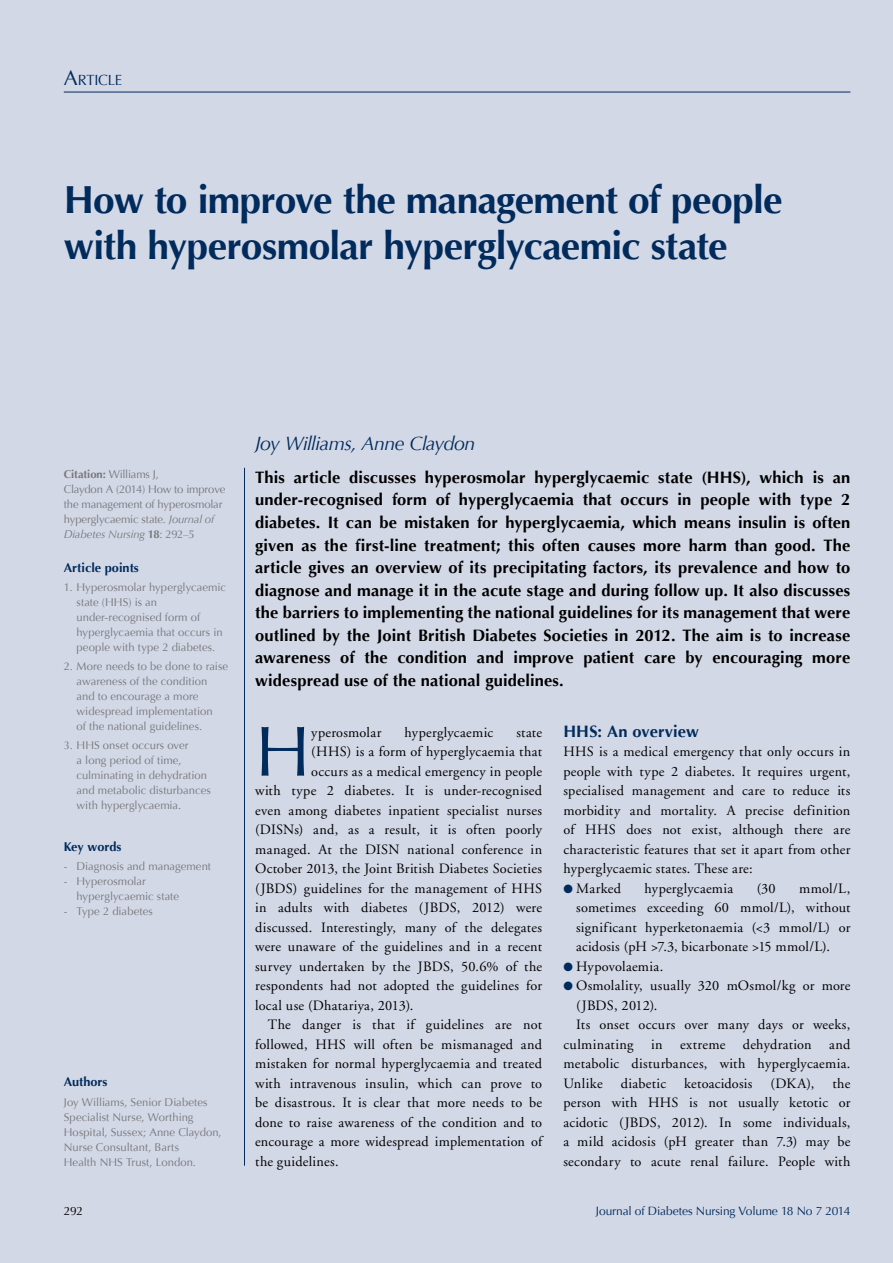
<style>
.page{position:relative;width:893px;height:1263px;background:#d3d8e6}
.page>*{position:absolute;margin:0;border:0;box-sizing:border-box;transform-origin:0 0}
.t1{font:71.25px "Optima";color:#002b5c}
.t2{font:700 39px/46.5px "Optima";letter-spacing:-.02em;color:#002b5c}
.t3{font:italic 19.5px "Optima";letter-spacing:-.03em;color:#002b5c}
.t4{font:700 16.5px/22.5px "Optima";letter-spacing:.01em;color:#000;text-align:justify}
.t5{font:700 16.5px "Optima";letter-spacing:.005em;color:#002b5c}
.t6{font:14.7px "Optima";letter-spacing:-.02em;color:#002b5c}
.t7{font:14.25px/19.5px "Adobe Garamond";letter-spacing:.02em;color:#000;text-align:justify}
.t8{font:700 12.75px "Optima";color:#002b5c}
.t9{font:12px "Optima";letter-spacing:-.015em;color:#002b5c}
.t10{font:12px "Optima";color:#000}
.t11{font:11.25px/15px "Optima";color:#77787b}
.s1{font-size:21px}
.s2{font-weight:700}
.s3{font-style:italic}
.s4{color:#002b5c}
</style>
<div class="page">
<hr style="left:64px;top:92px;width:786px;height:1px;background:#002b5c">
<hr style="left:244px;top:468px;width:1px;height:698px;background:#002b5c">
<p class="t6" style="left:64px;top:72px;width:60px"><span class="s1">A</span>RTICLE</p>
<h2 class="t2" style="left:64px;top:177px;width:720px">How to improve the management of people with hyperosmolar hyperglycaemic state</h2>
<p class="t11" style="left:64px;top:467px;width:163px"><span class="s2">Citation:</span> Williams J,<br>Claydon A (2014) How to improve the management of hyperosmolar hyperglycaemic state. <span class="s3">Journal of<br>Diabetes Nursing</span> <span class="s2">18</span>: 292–5</p>
<p class="t8" style="left:64px;top:560px;width:77px">Article points</p>
<p class="t11" style="left:77px;top:580px;width:151px;text-indent:-13px">1. Hyperosmolar hyperglycaemic state (HHS) is an under-recognised form of hyperglycaemia that occurs in people with type 2 diabetes.</p>
<p class="t11" style="left:77px;top:659px;width:153px;text-indent:-13px">2. More needs to be done to raise awareness of the condition and to encourage a more widespread implementation<br>of the national guidelines.</p>
<p class="t11" style="left:77px;top:738px;width:136px;text-indent:-13px">3. HHS onset occurs over<br>a long period of time, culminating in dehydration and metabolic disturbances with hyperglycaemia.</p>
<p class="t8" style="left:64px;top:839px;width:59px">Key words</p>
<p class="t11" style="left:64px;top:859px;width:149px">- Diagnosis and management</p>
<p class="t11" style="left:77px;top:874px;width:104px;text-indent:-13px">- Hyperosmolar hyperglycaemic state</p>
<p class="t11" style="left:64px;top:904px;width:91px">- Type 2 diabetes</p>
<p class="t8" style="left:64px;top:1075px;width:45px">Authors</p>
<p class="t11" style="left:64px;top:1094px;width:159px">Joy Williams, Senior Diabetes<br>Specialist Nurse, Worthing<br>Hospital, Sussex; Anne Claydon,<br>Nurse Consultant, Barts<br>Health NHS Trust, London.</p>
<h3 class="t3" style="left:255px;top:432px;width:222px">Joy Williams, Anne Claydon</h3>
<p class="t4" style="left:255px;top:466px;width:597px">This article discusses hyperosmolar hyperglycaemic state (HHS), which is an under-recognised form of hyperglycaemia that occurs in people with type 2 diabetes. It can be mistaken for hyperglycaemia, which means insulin is often given as the first-line treatment; this often causes more harm than good. The article gives an overview of its precipitating factors, its prevalence and how to diagnose and manage it in the acute stage and during follow up. It also discusses the barriers to implementing the national guidelines for its management that were outlined by the Joint British Diabetes Societies in 2012. The aim is to increase awareness of the condition and improve patient care by encouraging more widespread use of the national guidelines.</p>
<h1 class="t1" style="left:255px;top:710px;width:57px">H</h1>
<p class="t7" style="left:311px;top:723px;width:72px">yperosmolar</p>
<p class="t7" style="left:405px;top:723px;width:90px">hyperglycaemic</p>
<p class="t7" style="left:516px;top:723px;width:27px">state</p>
<p class="t5" style="left:563px;top:721px;width:137px">HHS: An overview</p>
<p class="t7" style="left:563px;top:742px;width:288px">HHS is a medical emergency that only occurs in people with type 2 diabetes. It requires urgent, specialised management and care to reduce its morbidity and mortality. A precise definition of HHS does not exist, although there are characteristic features that set it apart from other hyperglycaemic states. These are:</p>
<p class="t7" style="left:563px;top:879px;width:59px"><span class="s4">●</span> Marked</p>
<p class="t7" style="left:644px;top:879px;width:90px">hyperglycaemia</p>
<p class="t7" style="left:757px;top:879px;width:20px">(30</p>
<p class="t7" style="left:311px;top:742px;width:232px">(HHS) is a form of hyperglycaemia that</p>
<p class="t7" style="left:311px;top:762px;width:232px">occurs as a medical emergency in people</p>
<p class="t7" style="left:255px;top:781px;width:288px">with type 2 diabetes. It is under-recognised</p>
<p class="t7" style="left:255px;top:801px;width:288px">even among diabetes inpatient specialist nurses</p>
<p class="t7" style="left:255px;top:820px;width:288px">(DISNs) and, as a result, it is often poorly</p>
<p class="t7" style="left:255px;top:840px;width:288px">managed. At the DISN national conference in</p>
<p class="t7" style="left:255px;top:859px;width:288px">October 2013, the Joint British Diabetes Societies</p>
<p class="t7" style="left:255px;top:879px;width:288px">(JBDS) guidelines for the management of HHS</p>
<p class="t7" style="left:255px;top:898px;width:288px">in adults with diabetes (JBDS, 2012) were</p>
<p class="t7" style="left:255px;top:918px;width:288px">discussed. Interestingly, many of the delegates</p>
<p class="t7" style="left:255px;top:937px;width:288px">were unaware of the guidelines and in a recent</p>
<p class="t7" style="left:255px;top:957px;width:289px">survey undertaken by the JBDS, 50.6% of the</p>
<p class="t7" style="left:255px;top:976px;width:288px">respondents had not adopted the guidelines for</p>
<p class="t7" style="left:255px;top:996px;width:160px">local use (Dhatariya, 2013).</p>
<p class="t7" style="left:268px;top:1015px;width:276px">The danger is that if guidelines are not</p>
<p class="t7" style="left:255px;top:1035px;width:288px">followed, HHS will often be mismanaged and</p>
<p class="t7" style="left:255px;top:1054px;width:288px">mistaken for normal hyperglycaemia and treated</p>
<p class="t7" style="left:255px;top:1073px;width:288px">with intravenous insulin, which can prove to</p>
<p class="t7" style="left:255px;top:1093px;width:288px">be disastrous. It is clear that more needs to be</p>
<p class="t7" style="left:255px;top:1112px;width:288px">done to raise awareness of the condition and to</p>
<p class="t7" style="left:255px;top:1132px;width:288px">encourage a more widespread implementation of</p>
<p class="t7" style="left:255px;top:1151px;width:85px">the guidelines.</p>
<p class="t7" style="left:576px;top:879px;width:276px;text-indent:223px">mmol/L, sometimes exceeding 60 mmol/L), without significant hyperketonaemia (&lt;3 mmol/L) or acidosis (pH &gt;7.3, bicarbonate &gt;15 mmol/L).</p>
<p class="t7" style="left:563px;top:957px;width:101px"><span class="s4">●</span> Hypovolaemia.</p>
<p class="t7" style="left:563px;top:976px;width:289px"><span class="s4">●</span> Osmolality, usually 320 mOsmol/kg or more</p>
<p class="t7" style="left:576px;top:996px;width:83px">(JBDS, 2012).</p>
<p class="t7" style="left:576px;top:1015px;width:276px">Its onset occurs over many days or weeks,</p>
<p class="t7" style="left:563px;top:1035px;width:288px">culminating in extreme dehydration and</p>
<p class="t7" style="left:563px;top:1054px;width:288px">metabolic disturbances, with hyperglycaemia.</p>
<p class="t7" style="left:563px;top:1074px;width:41px">Unlike</p>
<p class="t7" style="left:621px;top:1074px;width:47px">diabetic</p>
<p class="t7" style="left:684px;top:1074px;width:70px">ketoacidosis</p>
<p class="t7" style="left:771px;top:1074px;width:45px">(DKA),</p>
<p class="t7" style="left:563px;top:1074px;width:288px;text-indent:269px">the person with HHS is not usually ketotic or acidotic (JBDS, 2012). In some individuals, a mild acidosis (pH greater than 7.3) may be secondary to acute renal failure. People with</p>
<p class="t10" style="left:64px;top:1204px;width:21px">292</p>
<p class="t9" style="left:596px;top:1204px;width:256px">Journal of Diabetes Nursing Volume 18 No 7 2014</p>
</div>
